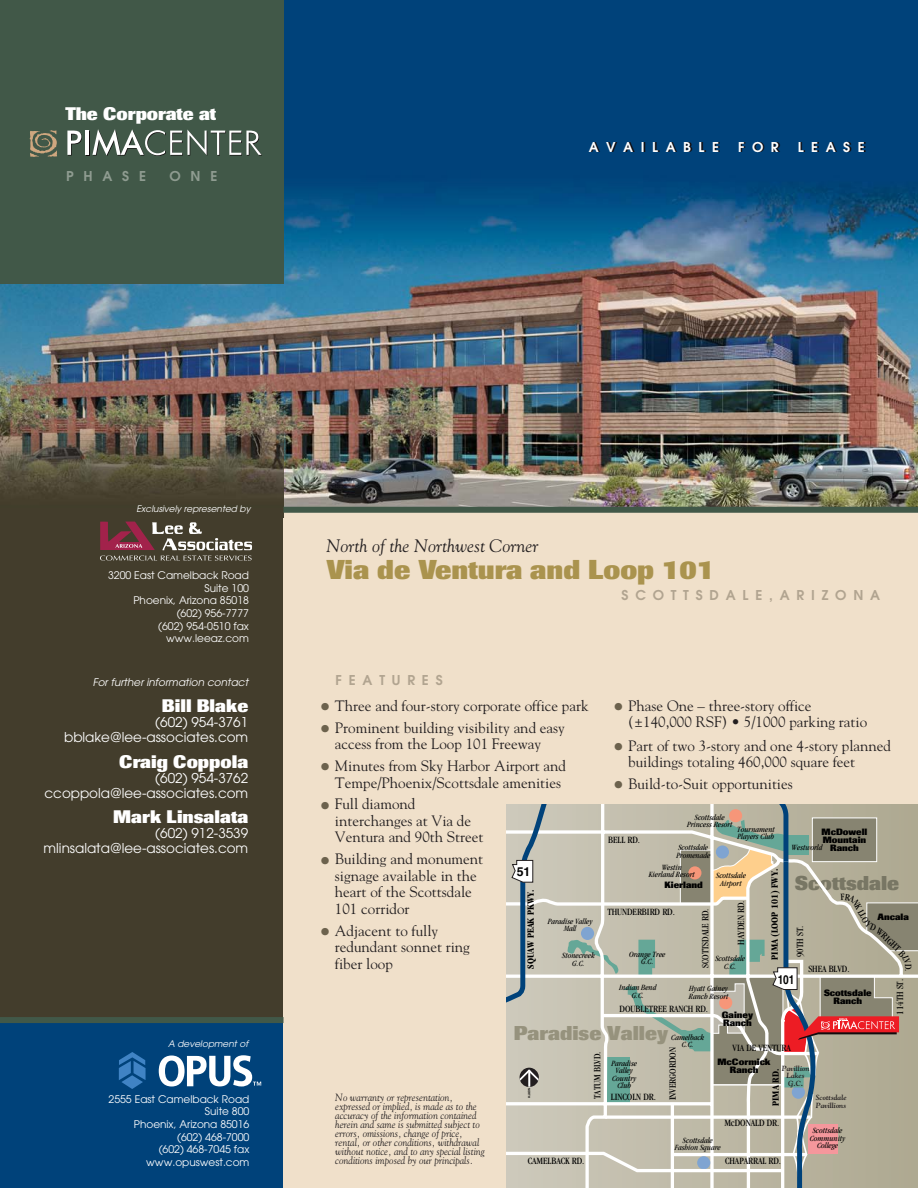
<style>
.page{position:relative;width:918px;height:1188px;background:#fff}
.page>*{position:absolute;margin:0;border:0;box-sizing:border-box;transform-origin:0 0}
.t1{font:800 27px "Imago";color:#aa934e}
.t2{font:800 19.8px "Imago";color:#96927d}
.t3{font:800 19.8px "Imago";color:#787664}
.t4{font:800 18px "Imago";color:#fff}
.t5{font:italic 18px "Goudy";color:#231f20}
.t6{font:15px/16.5px "Goudy";color:#231f20}
.t7{font:13.5px/15px "Avant Garde";color:#fff;text-align:right}
.t8{font:600 13.5px "Avant Garde";letter-spacing:.505em;color:#b1a490}
.t9{font:600 13.5px "Avant Garde";letter-spacing:.56em;color:#fff}
.t10{font:600 13.5px "Avant Garde";letter-spacing:.73em;color:#8f9c91}
.t11{font:700 condensed 12.45px "Helvetica";color:#000}
.t12{font:700 12.45px "Helvetica";color:#000}
.t13{font:italic 10.5px/9px "Goudy";color:#231f20;scale:.95 1}
.t14{font:10.5px/12.6px "Avant Garde";color:#fff;text-align:right}
.t15{font:italic 10.5px "Avant Garde";color:#fff}
.t16{font:condensed 9.9px "Garamond";color:#000}
.t17{font:700 condensed 9.9px "Garamond";color:#000}
.t18{font:800 9.15px/8.2px "Imago";color:#000;text-align:center}
.t19{font:italic 9px "Avant Garde";color:#fff}
.t20{font:italic condensed 8.25px/7.4px "Garamond";color:#000;text-align:center}
.t21{font:italic 700 7.35px/7.5px "Goudy";color:#231f20}
.t22{font:700 2.85px "Helvetica";color:#000}
.s1{font-size:21px;color:#6c624d}
</style>
<div class="page">
<div style="left:0;top:969px;width:305px;height:219px;background:#00427a"></div>
<div style="left:0;top:491px;width:637px;height:528px;background:#433d2c"></div>
<div style="left:284px;top:491px;width:634px;height:697px;background:#f0e0ca"></div>
<div style="left:0;top:0;width:918px;height:507px;background:#00427a"></div>
<img style="left:284px;top:188px;width:634px;height:319px">
<img style="left:0;top:284px;width:284px;height:223px">
<svg style="left:100px;top:522px;width:152px;height:39px"></svg>
<svg style="left:506px;top:804px;width:285px;height:16px;background:#beb9ab"></svg>
<div style="left:284px;top:507px;width:634px;height:6px;background:#415848"></div>
<div style="left:0;top:1017px;width:284px;height:6px;background:#415848"></div>
<svg style="left:119px;top:1052px;width:27px;height:37px"></svg>
<svg style="left:159px;top:1055px;width:102px;height:32px"></svg>
<div style="left:0;top:0;width:284px;height:284px;background:#415848"></div>
<hr style="left:86px;top:131px;width:3px;height:25px;background:#120c0e">
<svg style="left:30px;top:130px;width:27px;height:27px"></svg>
<svg style="left:67px;top:131px;width:15px;height:25px"></svg>
<hr style="left:85px;top:131px;width:4px;height:24px;background:#fff">
<svg style="left:92px;top:129px;width:170px;height:27px"></svg>
<svg style="left:506px;top:820px;width:412px;height:368px;background:#b9b5a6"></svg>
<p class="t4" style="left:66px;top:107px;width:152px">The Corporate at</p>
<p class="t10" style="left:66px;top:171px;width:82px">PHASE</p>
<p class="t10" style="left:169px;top:171px;width:49px">ONE</p>
<p class="t9" style="left:589px;top:142px;width:132px">AVAILABLE</p>
<p class="t9" style="left:738px;top:142px;width:42px">FOR</p>
<p class="t9" style="left:798px;top:142px;width:69px">LEASE</p>
<p class="t19" style="left:136px;top:506px;width:117px">Exclusively represented by</p>
<p class="t14" style="left:108px;top:570px;width:142px">3200 East Camelback Road<br>Suite 100<br>Phoenix, Arizona 85018 (602) 956-7777<br>(602) 954-0510 fax www.leeaz.com</p>
<p class="t15" style="left:93px;top:678px;width:157px">For further information contact</p>
<p class="t4" style="left:162px;top:699px;width:88px">Bill Blake</p>
<p class="t7" style="left:64px;top:716px;width:186px">(602) 954-3761 bblake@lee-associates.com</p>
<p class="t4" style="left:119px;top:755px;width:131px">Craig Coppola</p>
<p class="t7" style="left:45px;top:771px;width:205px">(602) 954-3762 ccoppola@lee-associates.com</p>
<p class="t4" style="left:113px;top:811px;width:136px">Mark Linsalata</p>
<p class="t7" style="left:44px;top:827px;width:206px">(602) 912-3539 mlinsalata@lee-associates.com</p>
<p class="t19" style="left:168px;top:1040px;width:81px">A development of</p>
<p class="t14" style="left:109px;top:1094px;width:142px">2555 East Camelback Road<br>Suite 800<br>Phoenix, Arizona 85016 (602) 468-7000<br>(602) 468-7045 fax www.opuswest.com</p>
<p class="t5" style="left:327px;top:538px;width:213px">North of the Northwest Corner</p>
<h1 class="t1" style="left:327px;top:560px;width:389px">Via de Ventura and Loop 101</h1>
<p class="t8" style="left:622px;top:590px;width:260px">SCOTTSDALE,ARIZONA</p>
<p class="t8" style="left:336px;top:675px;width:109px">FEATURES</p>
<p class="t6" style="left:319px;top:698px;width:271px"><span class="s1">•</span> Three and four-story corporate office park</p>
<p class="t6" style="left:319px;top:720px;width:248px;text-align:center"><span class="s1">•</span> Prominent building visibility and easy access from the Loop 101 Freeway</p>
<p class="t6" style="left:335px;top:759px;width:233px;text-indent:-16px"><span class="s1">•</span> Minutes from Sky Harbor Airport and<br>Tempe/Phoenix/Scottsdale amenities</p>
<p class="t6" style="left:335px;top:797px;width:150px;text-indent:-16px"><span class="s1">•</span> Full diamond interchanges at Via de<br>Ventura and 90th Street</p>
<p class="t6" style="left:335px;top:852px;width:150px;text-indent:-16px"><span class="s1">•</span> Building and monument signage available in the heart of the Scottsdale<br>101 corridor</p>
<p class="t6" style="left:335px;top:923px;width:136px;text-indent:-16px"><span class="s1">•</span> Adjacent to fully redundant sonnet ring fiber loop</p>
<p class="t6" style="left:628px;top:698px;width:240px;text-indent:-16px"><span class="s1">•</span> Phase One – three-story office (±140,000 RSF) • 5/1000 parking ratio</p>
<p class="t6" style="left:628px;top:738px;width:264px;text-indent:-16px"><span class="s1">•</span> Part of two 3-story and one 4-story planned buildings totaling 460,000 square feet</p>
<p class="t6" style="left:612px;top:777px;width:182px"><span class="s1">•</span> Build-to-Suit opportunities</p>
<p class="t20" style="left:687px;top:814px;width:47px">Scottsdale<br>Princess Resort</p>
<p class="t20" style="left:737px;top:826px;width:39px;text-align:left">Tournament<br>Players Club</p>
<p class="t18" style="left:822px;top:828px;width:47px">McDowell<br>Mountain<br>Ranch</p>
<p class="t16" style="left:608px;top:836px;width:33px">BELL RD.</p>
<p class="t20" style="left:792px;top:844px;width:32px">Westworld</p>
<p class="t20" style="left:676px;top:845px;width:35px;text-align:left">Scottsdale<br>Promenade</p>
<p class="t20" style="left:649px;top:864px;width:47px">Westin<br>Kierland Resort</p>
<p class="t12" style="left:517px;top:868px;width:15px">51</p>
<p class="t17" style="left:771px;top:960px;width:92px;rotate:-90deg">PIMA (LOOP 101) FWY.</p>
<p class="t20" style="left:716px;top:872px;width:31px">Scottsdale<br>Airport</p>
<h2 class="t3" style="left:795px;top:876px;width:105px">Scottsdale</h2>
<p class="t18" style="left:664px;top:882px;width:40px">Kierland</p>
<p class="t17" style="left:527px;top:969px;width:81px;rotate:-90deg">SQUAW PEAK PKWY.</p>
<p class="t16" style="left:737px;top:945px;width:45px;rotate:-90deg">HAYDEN RD.</p>
<p class="t16" style="left:861px;top:903px;width:21px;rotate:62deg">K LLO</p>
<p class="t16" style="left:607px;top:908px;width:69px">THUNDERBIRD RD.</p>
<p class="t16" style="left:701px;top:968px;width:61px;rotate:-90deg">SCOTTSDALE RD.</p>
<p class="t18" style="left:878px;top:914px;width:33px">Ancala</p>
<p class="t20" style="left:548px;top:918px;width:46px">Paradise Valley<br>Mall</p>
<p class="t16" style="left:796px;top:957px;width:33px;rotate:-90deg">90TH ST.</p>
<p class="t16" style="left:885px;top:931px;width:24px;rotate:43deg">RIGHT</p>
<p class="t20" style="left:562px;top:952px;width:34px">Stonecreek<br>G.C.</p>
<p class="t20" style="left:629px;top:951px;width:38px">Orange Tree<br>G.C.</p>
<p class="t20" style="left:715px;top:956px;width:31px">Scottsdale<br>C.C.</p>
<p class="t16" style="left:912px;top:964px;width:9px;rotate:90deg">D.</p>
<p class="t16" style="left:808px;top:965px;width:43px">SHEA BLVD.</p>
<p class="t13" style="left:335px;top:1093px;width:159px">No warranty or representation, expressed or implied, is made as to the accuracy of the information contained herein and same is submitted subject to errors, omissions, change of price, rental, or other conditions, withdrawal without notice, and to any special listing conditions imposed by our principals.</p>
<p class="t11" style="left:778px;top:975px;width:18px">101</p>
<p class="t20" style="left:619px;top:985px;width:39px">Indian Bend<br>G.C.</p>
<p class="t20" style="left:689px;top:985px;width:41px;text-align:left">Hyatt Gainey<br>Ranch Resort</p>
<p class="t18" style="left:824px;top:989px;width:49px">Scottsdale<br>Ranch</p>
<p class="t16" style="left:620px;top:1005px;width:90px">DOUBLETREE RANCH RD.</p>
<p class="t18" style="left:722px;top:1012px;width:33px;text-align:left">Gainey<br>Ranch</p>
<h2 class="t2" style="left:514px;top:1026px;width:156px">Paradise Valley</h2>
<p class="t20" style="left:671px;top:1034px;width:34px">Camelback<br>C.C.</p>
<p class="t16" style="left:733px;top:1044px;width:60px">VIA DE VENTURA</p>
<p class="t16" style="left:593px;top:1099px;width:49px;rotate:-90deg">TATUM BLVD.</p>
<p class="t16" style="left:669px;top:1100px;width:54px;rotate:-90deg">INVERGORDON</p>
<p class="t18" style="left:718px;top:1059px;width:55px">McCormick<br>Ranch</p>
<p class="t20" style="left:611px;top:1060px;width:27px">Paradise<br>Valley<br>Country<br>Club</p>
<p class="t21" style="left:782px;top:1065px;width:29px;text-align:center">Pavillion<br>Lakes<br>G.C.</p>
<p class="t17" style="left:772px;top:1106px;width:38px;rotate:-90deg">PIMA RD.</p>
<p class="t22" style="left:530px;top:1088px;width:12px;rotate:90deg">NORTH</p>
<p class="t16" style="left:611px;top:1093px;width:47px">LINCOLN DR.</p>
<p class="t21" style="left:816px;top:1095px;width:32px">Scottsdale<br>Pavillions</p>
<p class="t16" style="left:724px;top:1119px;width:57px">McDONALD DR.</p>
<p class="t20" style="left:675px;top:1137px;width:47px">Scottsdale<br>Fashion Square</p>
<p class="t16" style="left:528px;top:1157px;width:58px">CAMELBACK RD.</p>
<p class="t16" style="left:725px;top:1157px;width:58px">CHAPARRAL RD.</p>
<p class="t20" style="left:810px;top:1128px;width:37px">Scottsdale<br>Community<br>College</p>
<p class="t16" style="left:896px;top:1015px;width:37px;rotate:-90deg">114TH ST.</p>
</div>
